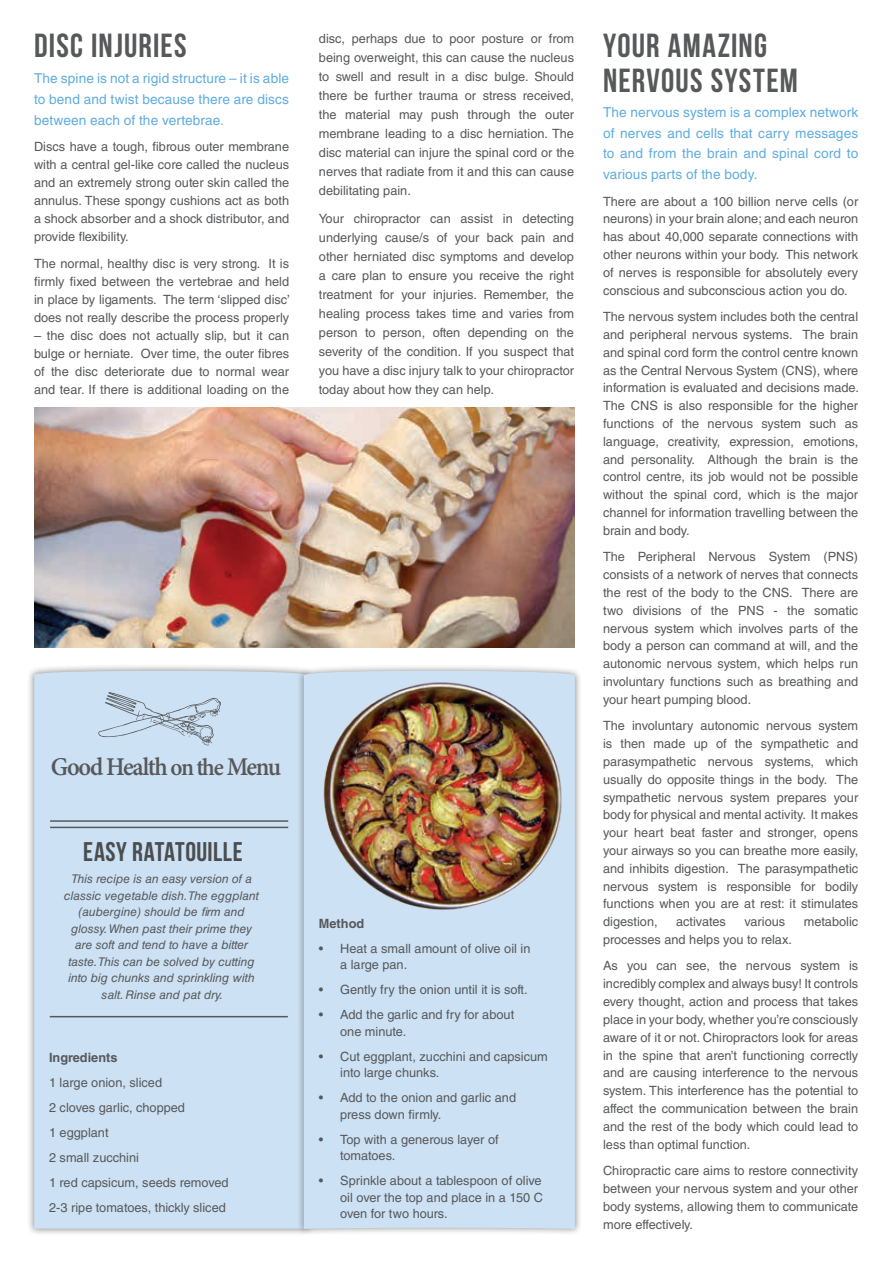
<style>
.page{position:relative;width:893px;height:1263px;background:#fff}
.page>*{position:absolute;margin:0;border:0;box-sizing:border-box;transform-origin:0 0}
.t1{font:33.3px/34.3px "Bebas Neue";letter-spacing:.035em;color:#57585a}
.t2{font:700 27.75px "Adobe Devanagari";letter-spacing:-.05em;color:#57585a;scale:.96 1}
.t3{font:27px "Bebas Neue";letter-spacing:.02em;color:#4b4c4d}
.t4{font:13.65px/20.9px "Helvetica LT Std";letter-spacing:.01em;color:#5facdf;text-align:justify}
.t5{font:12.75px/17.9px "Helvetica LT Std";color:#57585a;text-align:justify}
.t6{font:700 12.75px "Helvetica LT Std";color:#57585a}
.t7{font:italic 12px/16.5px "Helvetica LT Std";color:#57585a;text-align:center}
.s1{font-size:26.4px}
</style>
<div class="page">
<img style="left:34px;top:407px;width:540px;height:240px">
<div style="left:27px;top:663px;width:287px;height:573px;background:#231f20;opacity:.5"></div>
<div style="left:27px;top:671px;width:267px;height:557px;background:#cce1f4"></div>
<div style="left:297px;top:663px;width:285px;height:573px;background:#231f20;opacity:.5"></div>
<div style="left:294px;top:671px;width:286px;height:558px;background:#cce1f4"></div>
<svg style="left:98px;top:691px;width:124px;height:55px;background:#bed0e1"></svg>
<hr style="left:50px;top:820px;width:238px;height:2px;background:#57585a">
<hr style="left:50px;top:827px;width:238px;height:1px;background:#57585a">
<hr style="left:50px;top:1016px;width:238px;height:1px;background:#57585a">
<img style="left:278px;top:679px;width:304px;height:236px">
<h1 class="t1" style="left:34px;top:28px;width:154px">DISC INJURIES</h1>
<p class="t4" style="left:34px;top:67px;width:257px">The spine is not a rigid structure – it is able to bend and twist because there are discs between each of the vertebrae.</p>
<p class="t5" style="left:34px;top:138px;width:257px">Discs have a tough, fibrous outer membrane with a central gel-like core called the nucleus and an extremely strong outer skin called the annulus. These spongy cushions act as both a shock absorber and a shock distributor, and provide flexibility.</p>
<p class="t5" style="left:34px;top:254px;width:258px">The normal, healthy disc is very strong. It is firmly fixed between the vertebrae and held in place by ligaments. The term ‘slipped disc’ does not really describe the process properly</p>
<p class="t5" style="left:34px;top:326px;width:257px">– the disc does not actually slip, but it can bulge or herniate. Over time, the outer fibres of the disc deteriorate due to normal wear and tear. If there is additional loading on the</p>
<h2 class="t2" style="left:51px;top:751px;width:242px">Good Health <span class="s1">onthe</span> Menu</h2>
<h3 class="t3" style="left:83px;top:837px;width:161px">EASY RATATOUILLE</h3>
<p class="t7" style="left:64px;top:871px;width:196px">This recipe is an easy version of a classic vegetable dish.The eggplant (aubergine) should be firm and glossy. When past their prime they are soft and tend to have a bitter taste.This can be solved by cutting into big chunks and sprinkling with salt. Rinse and pat dry.</p>
<p class="t6" style="left:49px;top:1050px;width:70px">Ingredients</p>
<p class="t5" style="left:49px;top:1070px;width:181px;line-height:25px;text-align:left">1 large onion, sliced<br>2 cloves garlic, chopped<br>1 eggplant<br>2 small zucchini<br>1 red capsicum, seeds removed<br>2-3 ripe tomatoes, thickly sliced</p>
<p class="t5" style="left:319px;top:29px;width:257px;line-height:19px">disc, perhaps due to poor posture or from being overweight, this can cause the nucleus to swell and result in a disc bulge. Should there be further trauma or stress received, the material may push through the outer membrane leading to a disc herniation. The disc material can injure the spinal cord or the nerves that radiate from it and this can cause debilitating pain.</p>
<p class="t5" style="left:319px;top:209px;width:257px;line-height:19px">Your chiropractor can assist in detecting underlying cause/s of your back pain and other herniated disc symptoms and develop a care plan to ensure you receive the right treatment for your injuries. Remember, the healing process takes time and varies from person to person, often depending on the severity of the condition. If you suspect that you have a disc injury talk to your chiropractor today about how they can help.</p>
<p class="t6" style="left:319px;top:915px;width:47px">Method</p>
<p class="t5" style="left:340px;top:940px;width:192px;line-height:16.5px;text-indent:-21px">• Heat a small amount of olive oil in a large pan.</p>
<p class="t5" style="left:319px;top:981px;width:210px">• Gently fry the onion until it is soft.</p>
<p class="t5" style="left:340px;top:1006px;width:176px;line-height:16.5px;text-indent:-21px">• Add the garlic and fry for about one minute.</p>
<p class="t5" style="left:340px;top:1048px;width:209px;line-height:16.5px;text-indent:-21px">• Cut eggplant, zucchini and capsicum into large chunks.</p>
<p class="t5" style="left:340px;top:1089px;width:177px;line-height:16.5px;text-indent:-21px">• Add to the onion and garlic and press down firmly.</p>
<p class="t5" style="left:340px;top:1131px;width:160px;line-height:16.5px;text-indent:-21px">• Top with a generous layer of tomatoes.</p>
<p class="t5" style="left:340px;top:1172px;width:204px;line-height:16.5px;text-indent:-21px">• Sprinkle about a tablespoon of olive oil over the top and place in a 150 C oven for two hours.</p>
<h1 class="t1" style="left:603px;top:28px;width:196px">YOUR AMAZING<br>NERVOUS SYSTEM</h1>
<p class="t4" style="left:603px;top:102px;width:257px">The nervous system is a complex network of nerves and cells that carry messages to and from the brain and spinal cord to various parts of the body.</p>
<p class="t5" style="left:603px;top:192px;width:257px">There are about a 100 billion nerve cells (or neurons) in your brain alone; and each neuron has about 40,000 separate connections with other neurons within your body. This network of nerves is responsible for absolutely every conscious and subconscious action you do.</p>
<p class="t5" style="left:603px;top:308px;width:257px">The nervous system includes both the central and peripheral nervous systems. The brain and spinal cord form the control centre known as the Central Nervous System (CNS), where information is evaluated and decisions made.<br>The CNS is also responsible for the higher functions of the nervous system such as language, creativity, expression, emotions, and personality. Although the brain is the control centre, its job would not be possible without the spinal cord, which is the major channel for information travelling between the brain and body.</p>
<p class="t5" style="left:603px;top:548px;width:257px">The Peripheral Nervous System (PNS) consists of a network of nerves that connects the rest of the body to the CNS. There are two divisions of the PNS - the somatic nervous system which involves parts of the body a person can command at will, and the autonomic nervous system, which helps run involuntary functions such as breathing and your heart pumping blood.</p>
<p class="t5" style="left:603px;top:717px;width:257px">The involuntary autonomic nervous system is then made up of the sympathetic and parasympathetic nervous systems, which usually do opposite things in the body. The sympathetic nervous system prepares your body for physical and mental activity. It makes your heart beat faster and stronger, opens your airways so you can breathe more easily, and inhibits digestion. The parasympathetic nervous system is responsible for bodily functions when you are at rest: it stimulates digestion,</p>
<p class="t5" style="left:676px;top:913px;width:51px">activates</p>
<p class="t5" style="left:744px;top:913px;width:42px">various</p>
<p class="t5" style="left:804px;top:913px;width:56px">metabolic</p>
<p class="t5" style="left:603px;top:926px;width:257px;line-height:26.2px">processes and helps you to relax.<br>As you can see, the nervous system is</p>
<p class="t5" style="left:603px;top:975px;width:257px">incredibly complex and always busy! It controls every thought, action and process that takes place in your body, whether you’re consciously aware of it or not. Chiropractors look for areas in the spine that aren’t functioning correctly and are causing interference to the nervous system. This interference has the potential to affect the communication between the brain and the rest of the body which could lead to less than optimal function.</p>
<p class="t5" style="left:603px;top:1161px;width:257px">Chiropractic care aims to restore connectivity between your nervous system and your other body systems, allowing them to communicate more effectively.</p>
</div>
